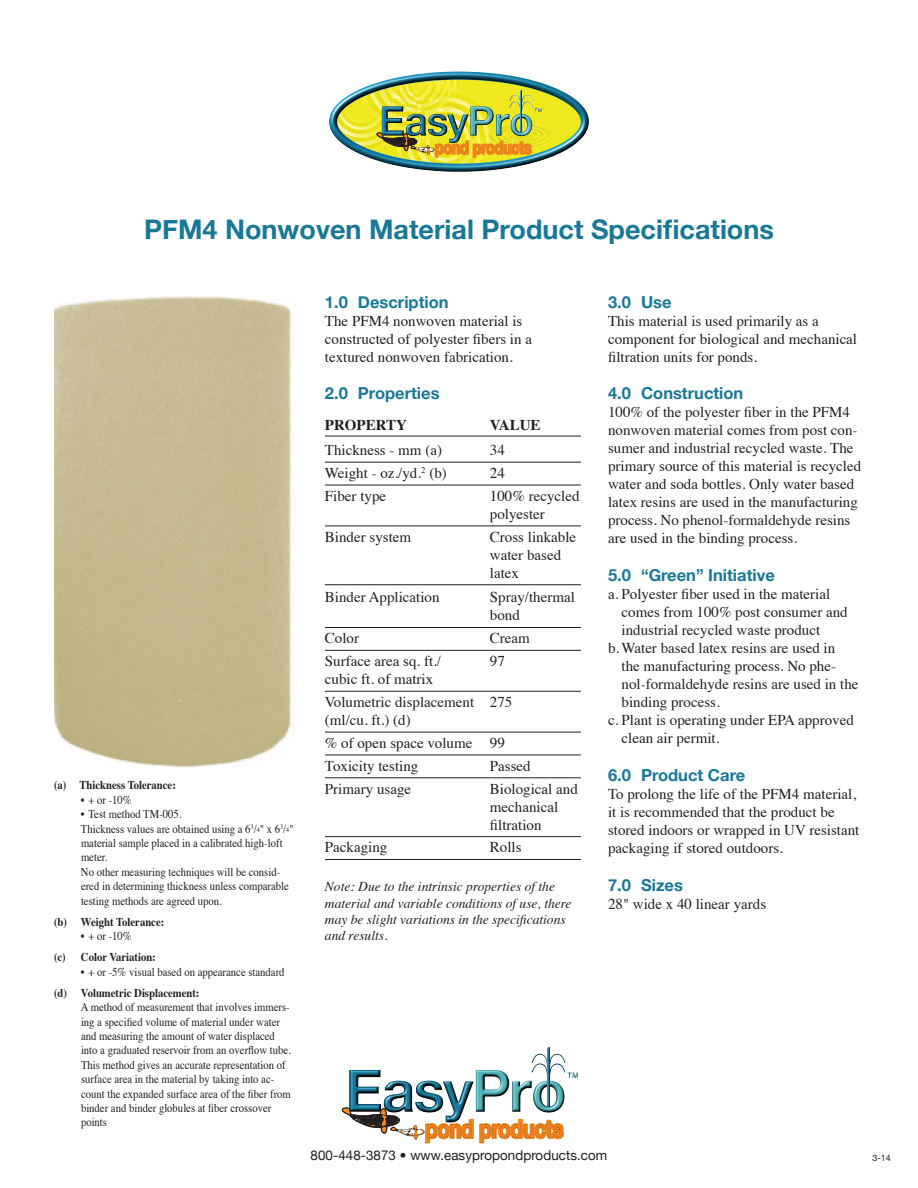
<style>
.page{position:relative;width:918px;height:1188px;background:#fff}
.page>*{position:absolute;margin:0;border:0;box-sizing:border-box;transform-origin:0 0}
.t1{font:700 27px "Helvetica Neue";color:#187898}
.Number_headers{font:700 16.5px "Helvetica Neue";color:#187898}
.t2{font:15px/18px "Times";color:#231f20}
.t3{font:700 15px "Times";color:#231f20}
.t4{font:italic 13.5px/16.2px "Times";color:#231f20}
.t5{font:13.5px "Helvetica Neue";color:#231f20}
.t6{font:12px/14.4px "Times";color:#231f20;scale:.89 1}
.t7{font:700 12px "Times";color:#231f20;scale:.89 1}
.t8{font:9px "Helvetica Neue";color:#231f20}
.s1{font-size:7.05px}
</style>
<div class="page">
<img style="left:54px;top:296px;width:237px;height:472px">
<hr style="left:325px;top:436px;width:256px;height:1px;background:#231f20">
<hr style="left:325px;top:462px;width:256px;height:1px;background:#231f20">
<hr style="left:325px;top:485px;width:256px;height:1px;background:#231f20">
<hr style="left:325px;top:526px;width:256px;height:1px;background:#231f20">
<hr style="left:325px;top:584px;width:256px;height:1px;background:#231f20">
<hr style="left:325px;top:627px;width:256px;height:1px;background:#231f20">
<hr style="left:325px;top:650px;width:256px;height:1px;background:#231f20">
<hr style="left:325px;top:691px;width:256px;height:1px;background:#231f20">
<hr style="left:325px;top:732px;width:256px;height:1px;background:#231f20">
<hr style="left:325px;top:755px;width:256px;height:1px;background:#231f20">
<hr style="left:325px;top:777px;width:256px;height:1px;background:#231f20">
<hr style="left:325px;top:836px;width:256px;height:1px;background:#231f20">
<hr style="left:325px;top:859px;width:256px;height:1px;background:#231f20">
<img style="left:349px;top:1070px;width:55px;height:38px">
<img style="left:476px;top:1070px;width:86px;height:38px">
<img style="left:532px;top:1054px;width:33px;height:9px">
<img style="left:532px;top:1063px;width:33px;height:43px">
<img style="left:548px;top:1047px;width:1px;height:59px">
<svg style="left:342px;top:1108px;width:222px;height:35px"></svg>
<svg style="left:567px;top:1072px;width:11px;height:6px"></svg>
<img style="left:329px;top:72px;width:260px;height:100px">
<img style="left:382px;top:106px;width:38px;height:27px">
<img style="left:470px;top:106px;width:62px;height:27px">
<img style="left:509px;top:95px;width:24px;height:7px">
<img style="left:509px;top:102px;width:24px;height:30px">
<img style="left:521px;top:91px;width:1px;height:41px">
<img style="left:377px;top:133px;width:155px;height:25px">
<svg style="left:534px;top:108px;width:7px;height:4px"></svg>
<p class="t1" style="left:144px;top:205px;width:631px">PFM4 Nonwoven Material Product Specifications</p>
<p class="t7" style="left:54px;top:774px;width:139px">(a) Thickness Tolerance:</p>
<p class="t6" style="left:81px;top:791px;width:59px">• + or -10%</p>
<p class="t6" style="left:81px;top:806px;width:115px">• Test method TM-005.</p>
<p class="t6" style="left:81px;top:820px;width:241px">Thickness values are obtained using a 6<sup>3</sup>/<span class="s1">4</span>" x 6<sup>3</sup>/<span class="s1">4</span>" material sample placed in a calibrated high-loft meter.</p>
<p class="t6" style="left:81px;top:863px;width:235px">No other measuring techniques will be consid&shy;ered in determining thickness unless comparable testing methods are agreed upon.</p>
<p class="t7" style="left:54px;top:910px;width:126px">(b) Weight Tolerance:</p>
<p class="t6" style="left:81px;top:928px;width:59px">• + or -10%</p>
<p class="t7" style="left:54px;top:946px;width:116px">(c) Color Variation:</p>
<p class="t6" style="left:81px;top:963px;width:230px">• + or -5% visual based on appearance standard</p>
<p class="t7" style="left:54px;top:981px;width:165px">(d) Volumetric Displacement:</p>
<p class="t6" style="left:81px;top:999px;width:237px">A method of measurement that involves immers&shy;ing a specified volume of material under water and measuring the amount of water displaced into a graduated reservoir from an overflow tube.<br>This method gives an accurate representation of surface area in the material by taking into ac&shy;count the expanded surface area of the fiber from binder and binder globules at fiber crossover points</p>
<p class="Number_headers" style="left:325px;top:287px;width:125px">1.0 Description</p>
<p class="t2" style="left:325px;top:310px;width:199px">The PFM4 nonwoven material is</p>
<p class="t2" style="left:325px;top:328px;width:209px">constructed of polyester fibers in a textured nonwoven fabrication.</p>
<p class="Number_headers" style="left:325px;top:379px;width:116px">2.0 Properties</p>
<p class="t3" style="left:325px;top:411px;width:83px">PROPERTY</p>
<p class="t3" style="left:490px;top:411px;width:52px">VALUE</p>
<p class="t2" style="left:325px;top:440px;width:119px">Thickness - mm (a)</p>
<p class="t2" style="left:490px;top:440px;width:16px">34</p>
<p class="t2" style="left:325px;top:463px;width:123px">Weight - oz./yd.<sup>2</sup> (b)</p>
<p class="t2" style="left:490px;top:463px;width:16px">24</p>
<p class="t2" style="left:325px;top:485px;width:63px">Fiber type</p>
<p class="t2" style="left:490px;top:485px;width:91px">100% recycled</p>
<p class="t2" style="left:490px;top:503px;width:56px">polyester</p>
<p class="t2" style="left:325px;top:526px;width:88px">Binder system</p>
<p class="t2" style="left:490px;top:526px;width:88px">Cross linkable</p>
<p class="t2" style="left:490px;top:544px;width:73px">water based latex</p>
<p class="t2" style="left:325px;top:587px;width:116px">Binder Application</p>
<p class="t2" style="left:490px;top:587px;width:86px">Spray/thermal</p>
<p class="t2" style="left:490px;top:605px;width:31px">bond</p>
<p class="t2" style="left:325px;top:628px;width:36px">Color</p>
<p class="t2" style="left:490px;top:628px;width:41px">Cream</p>
<p class="t2" style="left:325px;top:651px;width:118px">Surface area sq. ft./</p>
<p class="t2" style="left:490px;top:651px;width:16px">97</p>
<p class="t2" style="left:325px;top:669px;width:110px">cubic ft. of matrix</p>
<p class="t2" style="left:325px;top:692px;width:189px">Volumetric displacement 275</p>
<p class="t2" style="left:325px;top:710px;width:87px">(ml/cu. ft.) (d)</p>
<p class="t2" style="left:325px;top:732px;width:182px">% of open space volume 99</p>
<p class="t2" style="left:325px;top:755px;width:95px">Toxicity testing</p>
<p class="t2" style="left:490px;top:755px;width:42px">Passed</p>
<p class="t2" style="left:325px;top:778px;width:88px">Primary usage</p>
<p class="t2" style="left:490px;top:778px;width:89px">Biological and mechanical filtration</p>
<p class="t2" style="left:325px;top:837px;width:64px">Packaging</p>
<p class="t2" style="left:490px;top:837px;width:33px">Rolls</p>
<p class="t4" style="left:325px;top:878px;width:248px">Note: Due to the intrinsic properties of the material and variable conditions of use, there may be slight variations in the specifications and results.</p>
<p class="Number_headers" style="left:608px;top:287px;width:65px">3.0 Use</p>
<p class="t2" style="left:608px;top:310px;width:251px">This material is used primarily as a component for biological and mechanical filtration units for ponds.</p>
<p class="Number_headers" style="left:608px;top:379px;width:137px">4.0 Construction</p>
<p class="t2" style="left:608px;top:402px;width:255px">100% of the polyester fiber in the PFM4 nonwoven material comes from post con&shy;sumer and industrial recycled waste. The primary source of this material is recycled water and soda bottles. Only water based latex resins are used in the manufacturing process. No phenol-formaldehyde resins are used in the binding process.</p>
<p class="Number_headers" style="left:608px;top:560px;width:168px">5.0 “Green” Initiative</p>
<p class="t2" style="left:622px;top:584px;width:228px;text-indent:-14px">a. Polyester fiber used in the material comes from 100% post consumer and industrial recycled waste product</p>
<p class="t2" style="left:622px;top:638px;width:239px;text-indent:-14px">b.Water based latex resins are used in<br>the manufacturing process. No phe&shy;nol-formaldehyde resins are used in the binding process.</p>
<p class="t2" style="left:622px;top:710px;width:234px;text-indent:-14px">c. Plant is operating under EPA approved clean air permit.</p>
<p class="Number_headers" style="left:608px;top:760px;width:139px">6.0 Product Care</p>
<p class="t2" style="left:608px;top:784px;width:253px">To prolong the life of the PFM4 material, it is recommended that the product be stored indoors or wrapped in UV resistant packaging if stored outdoors.</p>
<p class="Number_headers" style="left:608px;top:870px;width:76px">7.0 Sizes</p>
<p class="t2" style="left:608px;top:894px;width:160px">28" wide x 40 linear yards</p>
<p class="t5" style="left:311px;top:1144px;width:299px">800-448-3873 • www.easypropondproducts.com</p>
<p class="t8" style="left:872px;top:1150px;width:20px">3-14</p>
</div>
